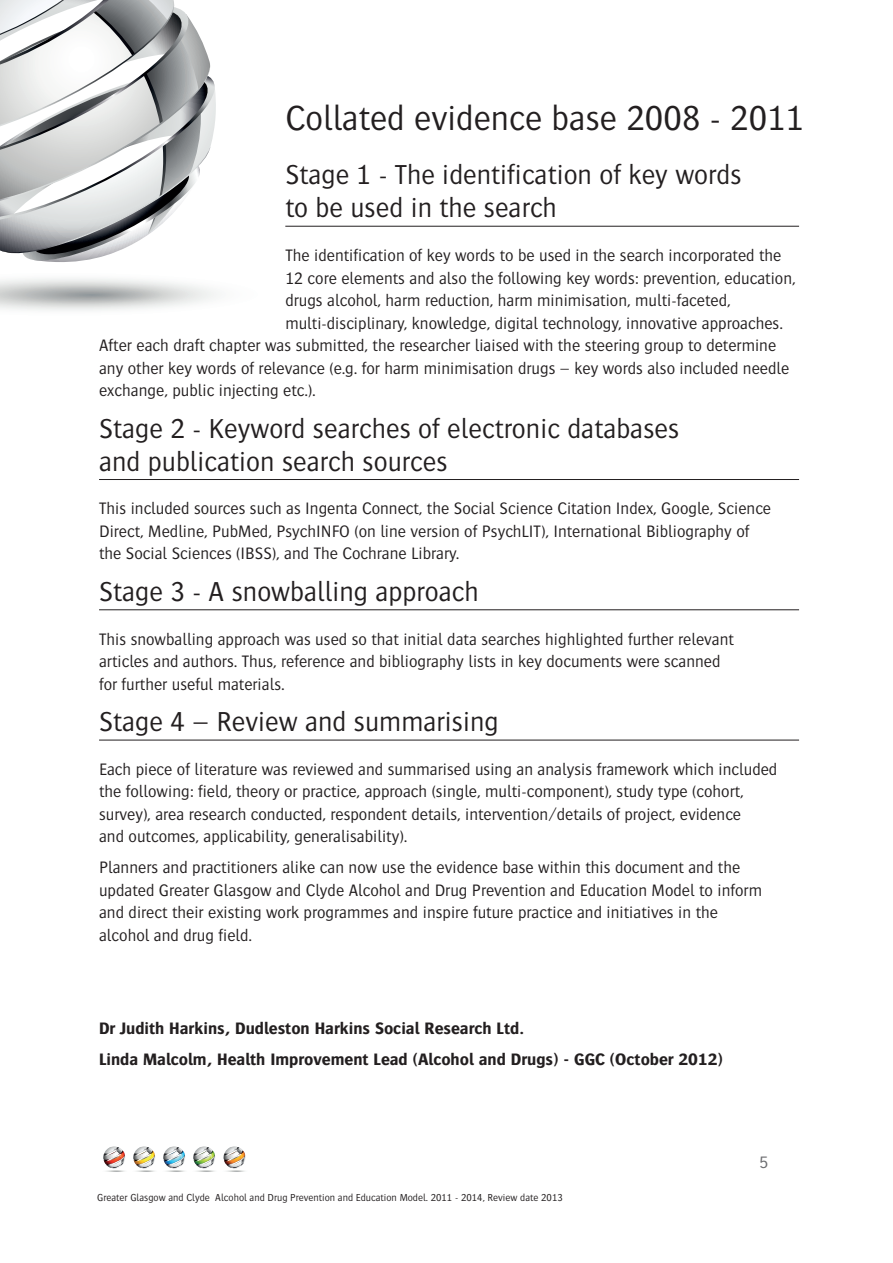
<style>
.page{position:relative;width:893px;height:1263px;background:#fff}
.page>*{position:absolute;margin:0;border:0;box-sizing:border-box;transform-origin:0 0}
.Section_header{font:300 36px "Bosis";color:#231f20}
.sub_heading{font:300 28.5px/33px "Bosis";color:#231f20}
.t1{font:300 17.25px/22.5px "Bosis";color:#231f20}
.t2{font:700 17.25px "Bosis";color:#231f20}
.t3{font:300 17.25px "Bosis";color:#6c6d70}
.t4{font:300 10.5px "Bosis";color:#231f20}
</style>
<div class="page">
<img style="left:103px;top:1146px;width:143px;height:26px">
<hr style="left:285px;top:226px;width:514px;height:1px;background:#231f20">
<hr style="left:99px;top:479px;width:700px;height:1px;background:#231f20">
<hr style="left:99px;top:609px;width:700px;height:1px;background:#231f20">
<hr style="left:99px;top:740px;width:700px;height:1px;background:#231f20">
<svg style="left:0;top:0;width:217px;height:311px"></svg>
<p class="Section_header" style="left:285px;top:99px;width:521px">Collated evidence base 2008 - 2011</p>
<p class="sub_heading" style="left:285px;top:158px;width:458px">Stage 1 - The identification of key words to be used in the search</p>
<p class="t1" style="left:285px;top:244px;width:498px">The identification of key words to be used in the search incorporated the</p>
<p class="t1" style="left:285px;top:266px;width:512px">12 core elements and also the following key words: prevention, education,</p>
<p class="t1" style="left:285px;top:289px;width:447px">drugs alcohol, harm reduction, harm minimisation, multi-faceted,</p>
<p class="t1" style="left:285px;top:311px;width:499px">multi-disciplinary, knowledge, digital technology, innovative approaches.</p>
<p class="t1" style="left:99px;top:334px;width:679px">After each draft chapter was submitted, the researcher liaised with the steering group to determine</p>
<p class="t1" style="left:99px;top:356px;width:692px">any other key words of relevance (e.g. for harm minimisation drugs – key words also included needle</p>
<p class="t1" style="left:99px;top:379px;width:218px">exchange, public injecting etc.).</p>
<p class="sub_heading" style="left:99px;top:411px;width:582px">Stage 2 - Keyword searches of electronic databases and publication search sources</p>
<p class="t1" style="left:99px;top:497px;width:674px">This included sources such as Ingenta Connect, the Social Science Citation Index, Google, Science<br>Direct, Medline, PubMed, PsychINFO (on line version of PsychLIT), International Bibliography of the Social Sciences (IBSS), and The Cochrane Library.</p>
<p class="sub_heading" style="left:99px;top:574px;width:381px">Stage 3 - A snowballing approach</p>
<p class="t1" style="left:99px;top:627px;width:636px">This snowballing approach was used so that initial data searches highlighted further relevant articles and authors. Thus, reference and bibliography lists in key documents were scanned for further useful materials.</p>
<p class="sub_heading" style="left:99px;top:705px;width:401px">Stage 4 – Review and summarising</p>
<p class="t1" style="left:99px;top:758px;width:680px">Each piece of literature was reviewed and summarised using an analysis framework which included the following: field, theory or practice, approach (single, multi-component), study type (cohort, survey), area research conducted, respondent details, intervention/details of project, evidence<br>and outcomes, applicability, generalisability).</p>
<p class="t1" style="left:99px;top:856px;width:664px">Planners and practitioners alike can now use the evidence base within this document and the updated Greater Glasgow and Clyde Alcohol and Drug Prevention and Education Model to inform and direct their existing work programmes and inspire future practice and initiatives in the alcohol and drug field.</p>
<p class="t2" style="left:99px;top:1019px;width:427px">Dr Judith Harkins, Dudleston Harkins Social Research Ltd.</p>
<p class="t2" style="left:99px;top:1050px;width:625px">Linda Malcolm, Health Improvement Lead (Alcohol and Drugs) - GGC (October 2012)</p>
<p class="t4" style="left:97px;top:1192px;width:467px">Greater Glasgow and Clyde Alcohol and Drug Prevention and Education Model. 2011 - 2014, Review date 2013</p>
<p class="t3" style="left:759px;top:1153px;width:10px">5</p>
</div>
